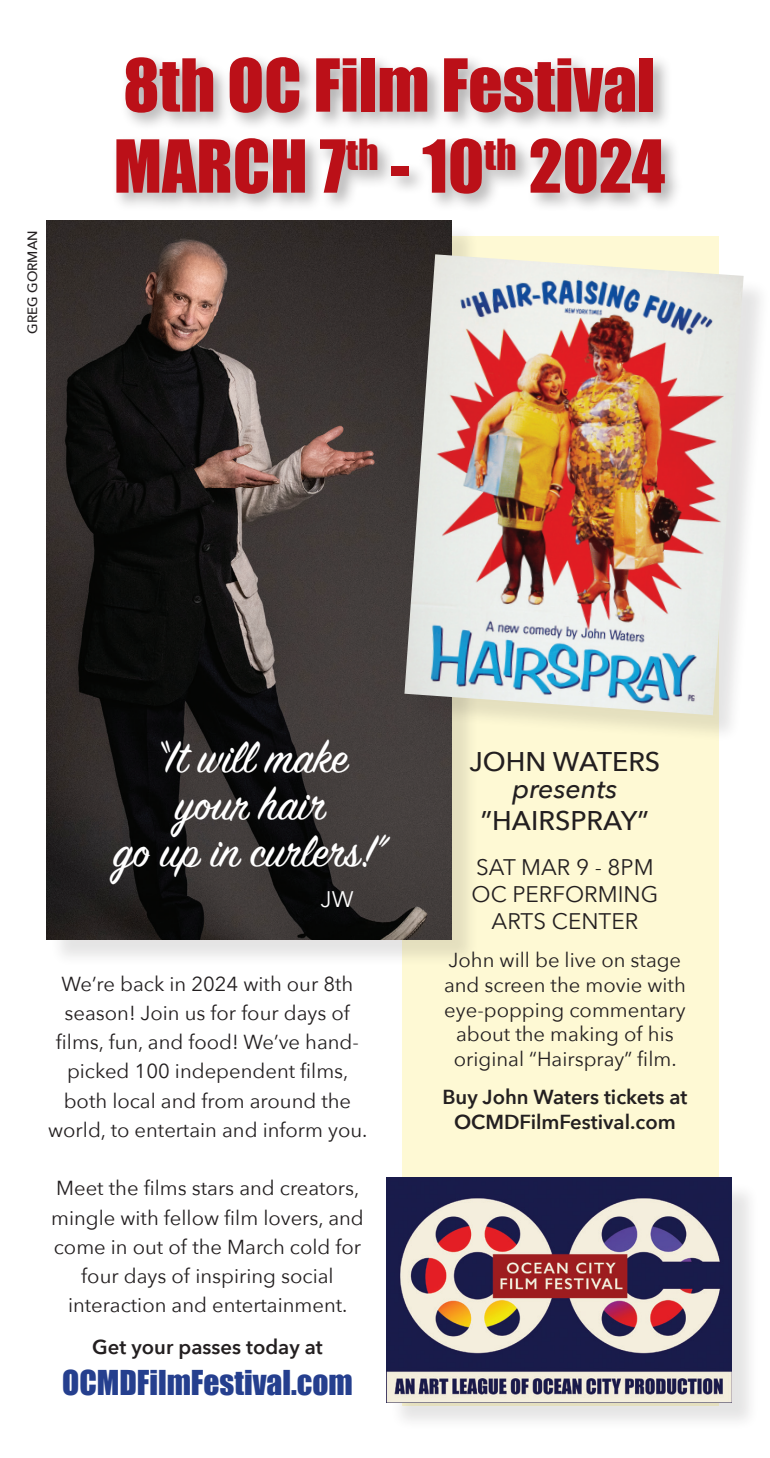
<style>
.page{position:relative;width:770px;height:1458px;background:#fff}
.page>*{position:absolute;margin:0;border:0;box-sizing:border-box;transform-origin:0 0}
.t1{font:67.5px/81px "Impact";color:#bb1018}
.t2{font:49.5px/47.2px "Sign Painter House Script";color:#fff;text-align:center}
.t3{font:31.5px "Impact";color:#253f8e}
.t4{font:500 27px "Avenir Next";color:#231f20}
.t5{font:italic 500 27px "Avenir Next";color:#231f20}
.t6{font:22.5px/27px "Avenir Next";color:#231f20;text-align:center}
.t7{font:22.5px "Avenir Next";color:#fff}
.t8{font:20.25px/29.2px "Avenir Next";color:#231f20;text-align:center}
.t9{font:600 20.25px/24.8px "Avenir Next";color:#231f20;text-align:center}
.t10{font:500 13.5px "Avenir Next";color:#231f20}
</style>
<div class="page">
<div style="left:403px;top:237px;width:315px;height:1169px;background:#fef9d4"></div>
<div style="left:111px;top:53px;width:572px;height:160px;background:#231f20;opacity:.35"></div>
<div style="left:50px;top:224px;width:430px;height:744px;background:#231f20;opacity:.12"></div>
<img style="left:46px;top:220px;width:405px;height:720px">
<div style="left:408px;top:259px;width:362px;height:484px;background:#231f20;opacity:.12"></div>
<img style="left:404px;top:254px;width:339px;height:461px">
<div style="left:390px;top:1181px;width:369px;height:250px;background:#231f20;opacity:.12"></div>
<img style="left:386px;top:1178px;width:345px;height:225px">
<p class="t10" style="left:21px;top:334px;width:105px;rotate:-90deg">GREG GORMAN</p>
<h1 class="t1" style="left:114px;top:43px;width:553px">8th OC Film Festival<br>MARCH 7<sup>th</sup> - 10<sup>th</sup> 2024</h1>
<h2 class="t2" style="left:113px;top:738px;width:276px">“It will make your hair<br>go up in curlers!”</h2>
<p class="t7" style="left:320px;top:880px;width:34px">JW</p>
<p class="t8" style="left:48px;top:968px;width:321px">We’re back in 2024 with our 8th season! Join us for four days of films, fun, and food! We’ve hand&shy;picked 100 independent films, both local and from around the world, to entertain and inform you.</p>
<p class="t8" style="left:51px;top:1173px;width:314px">Meet the films stars and creators, mingle with fellow film lovers, and come in out of the March cold for four days of inspiring social interaction and entertainment.</p>
<p class="t9" style="left:92px;top:1334px;width:232px">Get your passes today at</p>
<h3 class="t3" style="left:62px;top:1358px;width:292px">OCMDFilmFestival.com</h3>
<h3 class="t4" style="left:469px;top:738px;width:192px">JOHN WATERS</h3>
<h3 class="t5" style="left:512px;top:765px;width:106px">presents</h3>
<h3 class="t4" style="left:480px;top:798px;width:170px">”HAIRSPRAY”</h3>
<p class="t6" style="left:471px;top:853px;width:188px">SAT MAR 9 - 8PM<br>OC PERFORMING<br>ARTS CENTER</p>
<p class="t8" style="left:444px;top:947px;width:243px;line-height:24.8px">John will be live on stage and screen the movie with eye-popping commentary about the making of his original “Hairspray” film.</p>
<p class="t9" style="left:442px;top:1085px;width:246px">Buy John Waters tickets at<br>OCMDFilmFestival.com</p>
</div>
